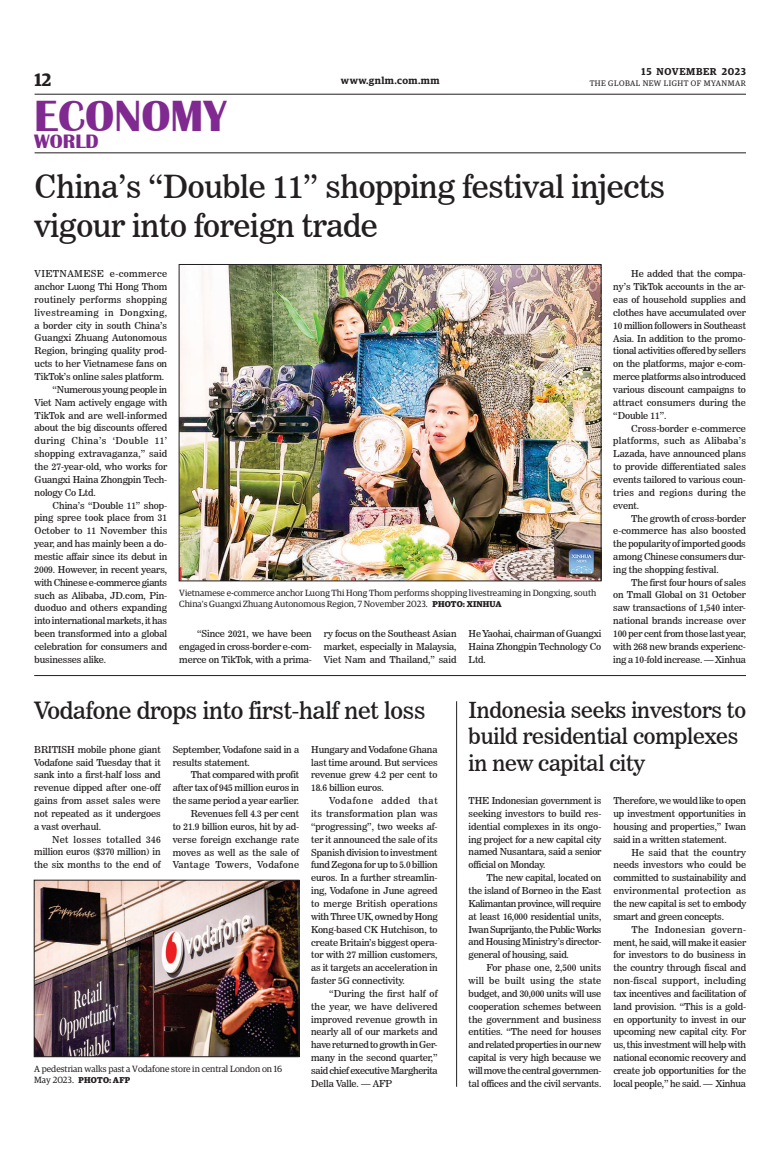
<style>
.page{position:relative;width:773px;height:1152px;background:#fff}
.page>*{position:absolute;margin:0;border:0;box-sizing:border-box;transform-origin:0 0}
.t1{font:700 45px "Britannic";color:#802990}
._2_Clm_Head{font:31.7px/38px "News 706 BT Roman C";letter-spacing:-.01em;color:#231f20}
._2_Clm_Head-2{font:23.7px "News 706 BT Roman C";letter-spacing:-.01em;color:#231f20}
._2_Clm_Head-3{font:22px/26.4px "News 706 BT Roman C";letter-spacing:-.01em;color:#231f20}
.t2{font:700 20px "Britannic";color:#802990}
.t3{font:600 18px "Guardian Egyp";color:#231f20}
.t4{font:600 10px "Guardian Egyp";letter-spacing:.055em;color:#231f20}
._2nd_Body{font:9.5px/12.9px "News 706 BT Roman C";letter-spacing:-.01em;color:#231f20;text-align:justify}
.Normal_Para{font:9.5px/12.9px "News 706 BT Roman C";letter-spacing:-.01em;color:#231f20;text-align:justify}
.t5{font:9px/10.8px "Guardian Egyp";color:#231f20}
.t6{font:700 8.5px "Guardian Egyp";letter-spacing:.02em;color:#231f20}
.t7{font:8px "Guardian Egyp";letter-spacing:.06em;color:#231f20}
.s1{font-weight:700;font-size:8.5px}
.s2{font-weight:400;font-size:9px}
</style>
<div class="page">
<hr style="left:35px;top:94px;width:711px;height:1px;background:#231f20">
<hr style="left:35px;top:153px;width:711px;height:1px;background:#231f20">
<img style="left:181px;top:266px;width:418px;height:313px">
<div style="left:179px;top:264px;width:422px;height:317px;border:1px solid #231f20"></div>
<img style="left:36px;top:882px;width:261px;height:173px">
<div style="left:34px;top:880px;width:265px;height:177px;border:1px solid #231f20"></div>
<hr style="left:34px;top:675px;width:712px;height:1px;background:#231f20">
<hr style="left:456px;top:701px;width:1px;height:386px;background:#231f20">
<h3 class="t3" style="left:35px;top:67px;width:18px">12</h3>
<h1 class="t1" style="left:34px;top:90px;width:194px">ECONOMY</h1>
<h3 class="t2" style="left:34px;top:130px;width:66px">WORLD</h3>
<p class="t4" style="left:641px;top:64px;width:106px">15 NOVEMBER 2023</p>
<p class="t4" style="left:341px;top:73px;width:100px">www.gnlm.com.mm</p>
<p class="t7" style="left:589px;top:78px;width:158px">THE GLOBAL NEW LIGHT OF MYANMAR</p>
<p class="_2_Clm_Head" style="left:35px;top:168px;width:632px">China’s “Double 11” shopping festival injects vigour into foreign trade</p>
<p class="Normal_Para" style="left:35px;top:267px;width:134px">VIETNAMESE e-commerce anchor Luong Thi Hong Thom routinely performs shopping livestreaming in Dongxing, a border city in south China’s Guangxi Zhuang Autonomous Region, bringing quality prod&shy;ucts to her Vietnamese fans on TikTok’s online sales platform.</p>
<p class="_2nd_Body" style="left:35px;top:383px;width:134px;text-indent:18px">“Numerous young people in Viet Nam actively engage with TikTok and are well-informed about the big discounts offered during China’s ‘Double 11’ shopping extravaganza,” said the 27-year-old, who works for Guangxi Haina Zhongpin Tech&shy;nology Co Ltd.</p>
<p class="_2nd_Body" style="left:35px;top:499px;width:134px;text-indent:18px">China’s “Double 11” shop&shy;ping spree took place from 31<br>October to 11 November this year, and has mainly been a do&shy;mestic affair since its debut in 2009. However, in recent years, with Chinese e-commerce giants such as Alibaba, JD.com, Pin&shy;duoduo and others expanding into international markets, it has been transformed into a global celebration for consumers and businesses alike.</p>
<p class="_2nd_Body" style="left:613px;top:267px;width:134px;text-indent:18px">He added that the compa&shy;ny’s TikTok accounts in the ar&shy;eas of household supplies and clothes have accumulated over 10 million followers in Southeast Asia. In addition to the promo&shy;tional activities offered by sellers on the platforms, major e-com&shy;merce platforms also introduced various discount campaigns to attract consumers during the “Double 11”.</p>
<p class="_2nd_Body" style="left:613px;top:422px;width:134px;text-indent:18px">Cross-border e-commerce platforms, such as Alibaba’s Lazada, have announced plans to provide differentiated sales events tailored to various coun&shy;tries and regions during the event.</p>
<p class="_2nd_Body" style="left:613px;top:512px;width:134px;text-indent:18px">The growth of cross-border e-commerce has also boosted the popularity of imported goods among Chinese consumers dur&shy;ing the shopping festival.</p>
<p class="_2nd_Body" style="left:613px;top:576px;width:134px;text-indent:18px">The first four hours of sales on Tmall Global on 31 October saw transactions of 1,540 inter&shy;national brands increase over 100 per cent from those last year, with 268 new brands experienc&shy;ing a 10-fold increase. — Xinhua</p>
<p class="t5" style="left:179px;top:587px;width:418px">Vietnamese e-commerce anchor Luong Thi Hong Thom performs shopping livestreaming in Dongxing, south<br>China’s Guangxi Zhuang Autonomous Region, 7 November 2023. <span class="s1">PHOTO: XINHUA</span></p>
<p class="_2nd_Body" style="left:179px;top:627px;width:134px;text-indent:18px">“Since 2021, we have been engaged in cross-border e-com&shy;merce on TikTok, with a prima-</p>
<p class="_2nd_Body" style="left:324px;top:627px;width:134px">ry focus on the Southeast Asian market, especially in Malaysia, Viet Nam and Thailand,” said</p>
<p class="_2nd_Body" style="left:468px;top:627px;width:134px">He Yaohai, chairman of Guangxi Haina Zhongpin Technology Co Ltd.</p>
<p class="_2_Clm_Head-2" style="left:34px;top:697px;width:393px">Vodafone drops into first-half net loss</p>
<p class="Normal_Para" style="left:34px;top:743px;width:128px">BRITISH mobile phone giant Vodafone said Tuesday that it sank into a first-half loss and revenue dipped after one-off gains from asset sales were not repeated as it undergoes a vast overhaul.</p>
<p class="_2nd_Body" style="left:34px;top:833px;width:128px;text-indent:18px">Net losses totalled 346 million euros ($370 million) in the six months to the end of</p>
<p class="_2nd_Body" style="left:173px;top:743px;width:128px">September, Vodafone said in a results statement.</p>
<p class="_2nd_Body" style="left:173px;top:769px;width:128px;text-indent:18px">That compared with profit after tax of 945 million euros in the same period a year earlier.</p>
<p class="_2nd_Body" style="left:173px;top:807px;width:128px;text-indent:18px">Revenues fell 4.3 per cent to 21.9 billion euros, hit by ad&shy;verse foreign exchange rate moves as well as the sale of Vantage Towers, Vodafone</p>
<p class="_2nd_Body" style="left:311px;top:743px;width:128px">Hungary and Vodafone Ghana last time around. But services revenue grew 4.2 per cent to 18.6 billion euros.</p>
<p class="_2nd_Body" style="left:311px;top:794px;width:128px;text-indent:18px">Vodafone added that its transformation plan was “progressing”, two weeks af&shy;ter it announced the sale of its Spanish division to investment fund Zegona for up to 5.0 billion euros. In a further streamlin&shy;ing, Vodafone in June agreed to merge British operations with Three UK, owned by Hong Kong-based CK Hutchison, to create Britain’s biggest opera&shy;tor with 27 million customers, as it targets an acceleration in faster 5G connectivity.</p>
<p class="_2nd_Body" style="left:311px;top:987px;width:128px;text-indent:18px">“During the first half of the year, we have delivered improved revenue growth in nearly all of our markets and have returned to growth in Ger&shy;many in the second quarter,” said chief executive Margherita Della Valle. — AFP</p>
<p class="t5" style="left:34px;top:1063px;width:250px">A pedestrian walks past a Vodafone store in central London on 16</p>
<p class="t6" style="left:34px;top:1074px;width:98px"><span class="s2">May 2023.</span> PHOTO: AFP</p>
<p class="_2_Clm_Head-3" style="left:468px;top:697px;width:279px">Indonesia seeks investors to build residential complexes in new capital city</p>
<p class="Normal_Para" style="left:468px;top:794px;width:134px">THE Indonesian government is seeking investors to build res&shy;idential complexes in its ongo&shy;ing project for a new capital city named Nusantara, said a senior official on Monday.</p>
<p class="_2nd_Body" style="left:468px;top:871px;width:134px;text-indent:18px">The new capital, located on the island of Borneo in the East Kalimantan province, will require at least 16,000 residential units, Iwan Suprijanto, the Public Works and Housing Ministry’s director&shy;general of housing, said.</p>
<p class="_2nd_Body" style="left:468px;top:961px;width:134px;text-indent:18px">For phase one, 2,500 units will be built using the state budget, and 30,000 units will use cooperation schemes between the government and business entities. “The need for houses and related properties in our new capital is very high because we will move the central governmen&shy;tal offices and the civil servants.</p>
<p class="_2nd_Body" style="left:613px;top:794px;width:134px">Therefore, we would like to open up investment opportunities in housing and properties,” Iwan said in a written statement.</p>
<p class="_2nd_Body" style="left:613px;top:846px;width:134px;text-indent:18px">He said that the country needs investors who could be committed to sustainability and environmental protection as the new capital is set to embody smart and green concepts.</p>
<p class="_2nd_Body" style="left:613px;top:923px;width:134px;text-indent:18px">The Indonesian govern&shy;ment, he said, will make it easier for investors to do business in the country through fiscal and non-fiscal support, including tax incentives and facilitation of land provision. “This is a gold&shy;en opportunity to invest in our upcoming new capital city. For us, this investment will help with national economic recovery and create job opportunities for the local people,” he said. — Xinhua</p>
</div>
